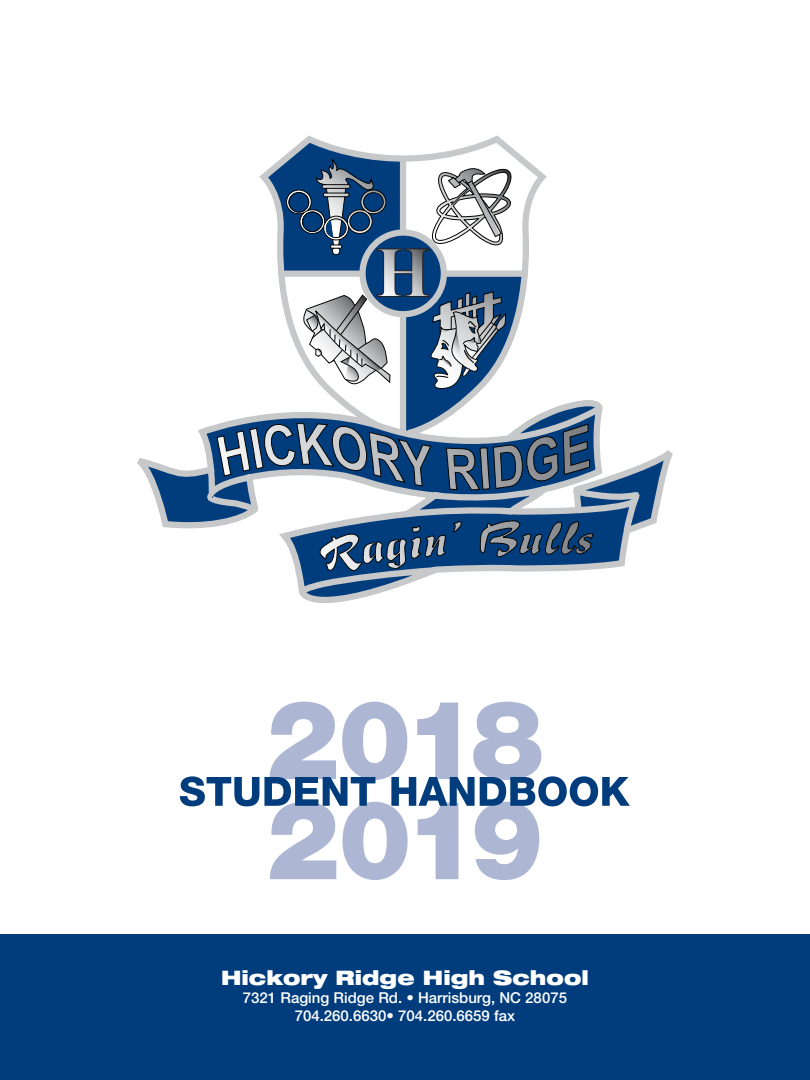
<style>
.page{position:relative;width:810px;height:1080px;background:#fff}
.page>*{position:absolute;margin:0;border:0;box-sizing:border-box;transform-origin:0 0}
.t1{font:900 110px "Helvetica Neue";letter-spacing:-.065em;color:#adb7d4}
.t2{font:900 expanded 20px "Helvetica Neue";color:#fff}
.t3{font:500 15px/18px "Helvetica Neue";color:#fff;text-align:center}
</style>
<div class="page">
<svg style="left:137px;top:400px;width:536px;height:203px"></svg>
<svg style="left:320px;top:521px;width:273px;height:50px;background:#375d85"></svg>
<svg style="left:217px;top:138px;width:373px;height:352px"></svg>
<div style="left:0;top:934px;width:810px;height:146px;background:#013d7d"></div>
<svg style="left:180px;top:776px;width:450px;height:30px"></svg>
<h1 class="t1" style="left:266px;top:674px;width:280px">2018</h1>
<h1 class="t1" style="left:266px;top:774px;width:279px">2019</h1>
<h2 class="t2" style="left:221px;top:965px;width:369px">Hickory Ridge High School</h2>
<p class="t3" style="left:243px;top:988px;width:326px">7321 Raging Ridge Rd. • Harrisburg, NC 28075<br>704.260.6630• 704.260.6659 fax</p>
</div>
